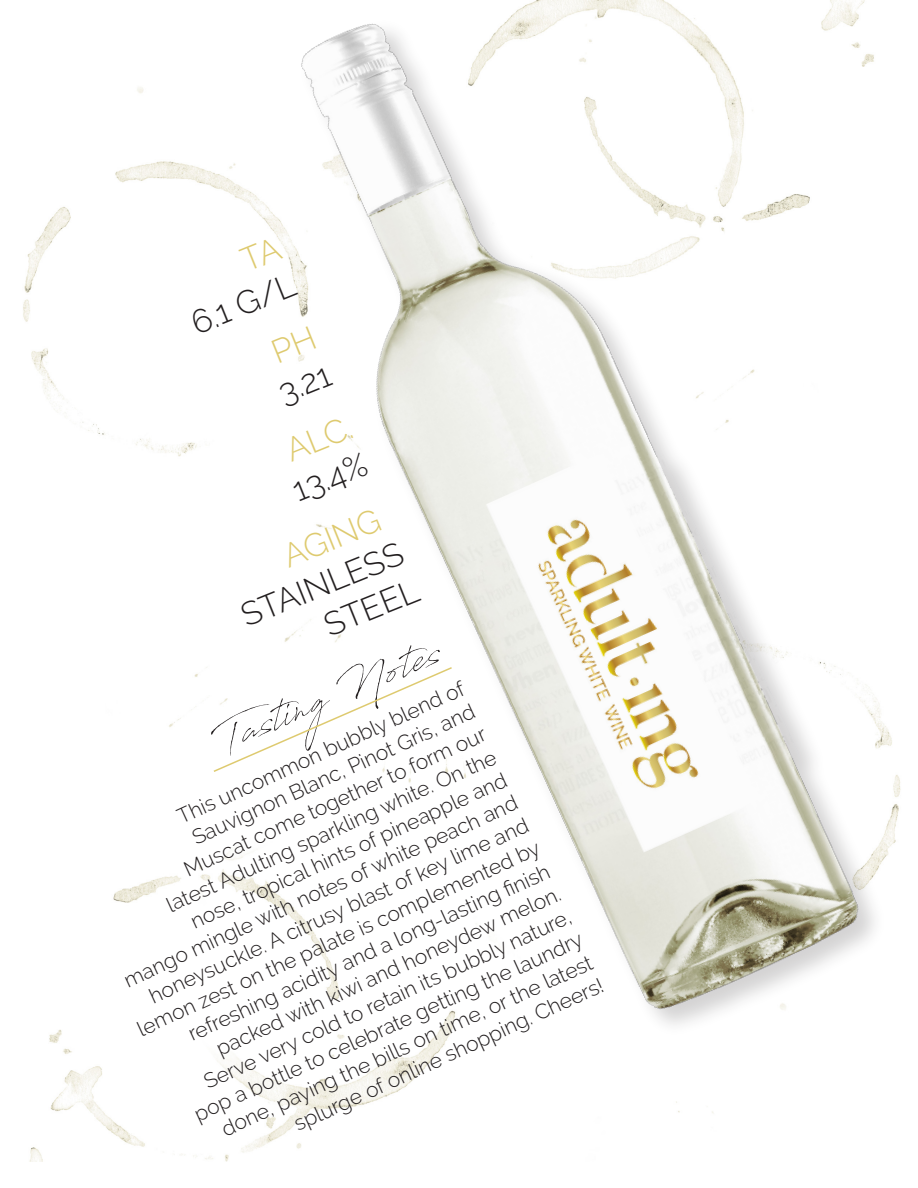
<style>
.page{position:relative;width:918px;height:1188px;background:#fff}
.page>*{position:absolute;margin:0;border:0;box-sizing:border-box;transform-origin:0 0}
.t1{font:42.6px "Antro Vectra";color:#231f20}
.t2{font:300 33px/39.6px "Raleway";color:#231f20;text-align:right}
.t3{font:300 33px "Raleway";color:#deca6f}
.t4{font:300 21px/25.2px "Raleway";color:#231f20;text-align:right}
</style>
<div class="page">
<img style="left:23px;top:87px;width:691px;height:1074px">
<img style="left:185px;top:0;width:716px;height:1073px">
<svg style="left:212px;top:666px;width:242px;height:107px"></svg>
<svg style="left:239px;top:236px;width:44px;height:36px"></svg>
<svg style="left:272px;top:327px;width:44px;height:36px"></svg>
<h2 class="t2" style="left:185px;top:306px;width:111px;rotate:-22deg">6.1 G/L</h2>
<h2 class="t2" style="left:272px;top:375px;width:55px;rotate:-22deg">3.21</h2>
<h2 class="t3" style="left:280px;top:434px;width:70px;rotate:-22deg">ALC.</h2>
<h2 class="t2" style="left:286px;top:473px;width:79px;rotate:-22deg">13.4%</h2>
<h2 class="t3" style="left:277px;top:539px;width:104px;rotate:-22deg">AGING</h2>
<h2 class="t2" style="left:235px;top:598px;width:174px;rotate:-22deg">STAINLESS<br>STEEL</h2>
<h1 class="t1" style="left:203px;top:714px;width:244px;rotate:-22deg">Tasting Notes</h1>
<p class="t4" style="left:59px;top:860px;width:442px;rotate:-25deg">This uncommon bubbly blend of<br>Sauvignon Blanc, Pinot Gris, and<br>Muscat come together to form our<br>latest Adulting sparkling white. On the<br>nose, tropical hints of pineapple and<br>mango mingle with notes of white peach and honeysuckle. A citrusy blast of key lime and lemon zest on the palate is complemented by refreshing acidity and a long-lasting fi nish packed with kiwi and honeydew melon.<br>Serve very cold to retain its bubbly nature, pop a bottle to celebrate getting the laundry done, paying the bills on time, or the latest splurge of online shopping. Cheers!</p>
</div>
